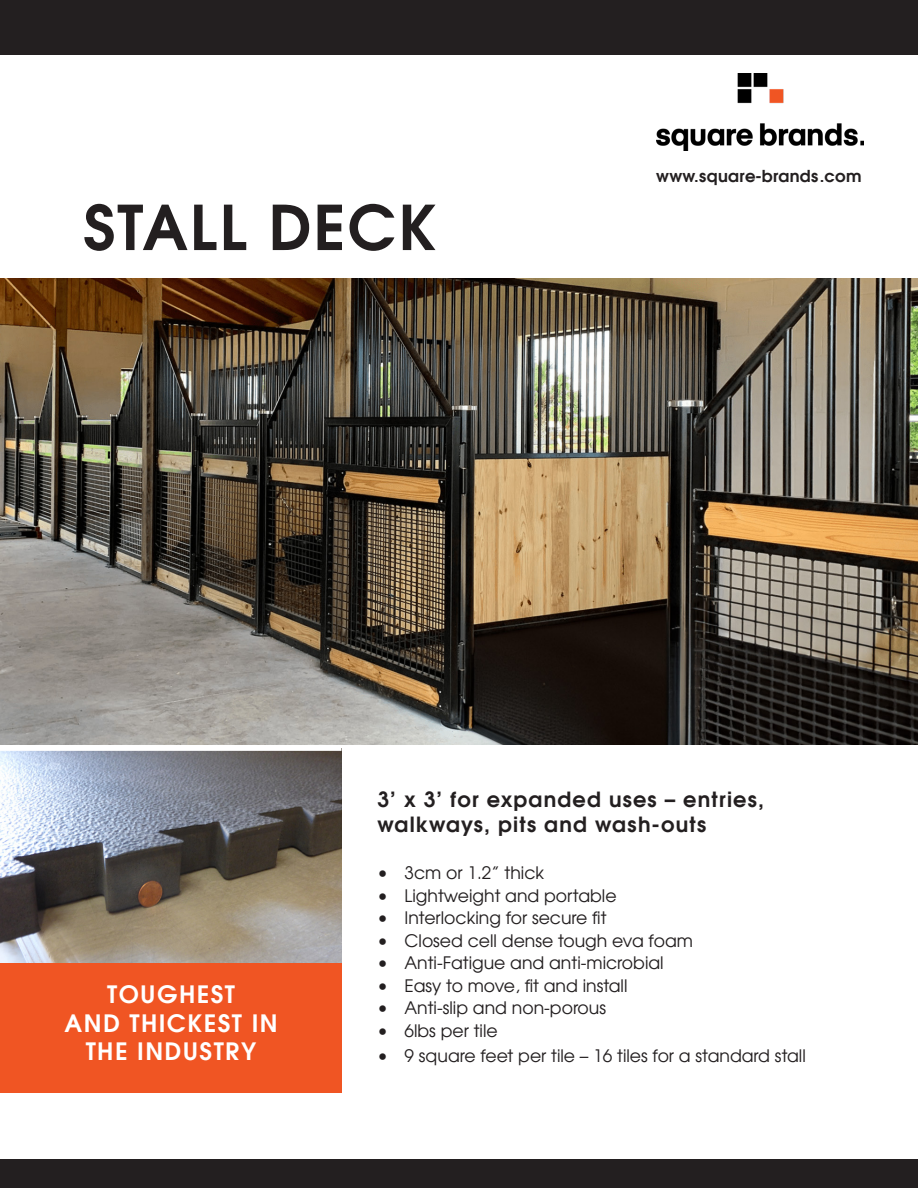
<style>
.page{position:relative;width:918px;height:1188px;background:#fff}
.page>*{position:absolute;margin:0;border:0;box-sizing:border-box;transform-origin:0 0}
.t1{font:700 61.5px "Evolventa";letter-spacing:.03em;color:#231f20}
.t2{font:700 24px/28.8px "Evolventa";letter-spacing:.06em;color:#fff;text-align:center}
.t3{font:700 21px/25.2px "Evolventa";letter-spacing:.055em;color:#231f20}
.t4{font:17.25px "Evolventa";color:#231f20}
.t5{font:700 16.5px "Evolventa";letter-spacing:.02em;color:#231f20}
</style>
<div class="page">
<img style="left:656px;top:73px;width:208px;height:78px">
<img style="left:0;top:279px;width:918px;height:465px">
<div style="left:0;top:946px;width:341px;height:147px;background:#f05523"></div>
<div style="left:0;top:0;width:918px;height:55px;background:#231f20"></div>
<div style="left:0;top:1159px;width:918px;height:29px;background:#231f20"></div>
<img style="left:0;top:751px;width:341px;height:212px">
<p class="t1" style="left:83px;top:189px;width:355px">STALL DECK</p>
<p class="t5" style="left:656px;top:165px;width:207px">www.square-brands.com</p>
<p class="t2" style="left:65px;top:979px;width:214px">TOUGHEST<br>AND THICKEST IN<br>THE INDUSTRY</p>
<p class="t3" style="left:378px;top:786px;width:388px">3’ x 3’ for expanded uses – entries, walkways, pits and wash-outs</p>
<p class="t4" style="left:378px;top:863px;width:168px">• 3cm or 1.2” thick</p>
<p class="t4" style="left:378px;top:885px;width:241px">• Lightweight and portable</p>
<p class="t4" style="left:378px;top:908px;width:231px">• Interlocking for secure fit</p>
<p class="t4" style="left:378px;top:930px;width:317px">• Closed cell dense tough eva foam</p>
<p class="t4" style="left:378px;top:953px;width:288px">• Anti-Fatigue and anti-microbial</p>
<p class="t4" style="left:378px;top:975px;width:252px">• Easy to move, fit and install</p>
<p class="t4" style="left:378px;top:998px;width:230px">• Anti-slip and non-porous</p>
<p class="t4" style="left:378px;top:1020px;width:122px">• 6lbs per tile</p>
<p class="t4" style="left:378px;top:1045px;width:430px">• 9 square feet per tile – 16 tiles for a standard stall</p>
</div>
